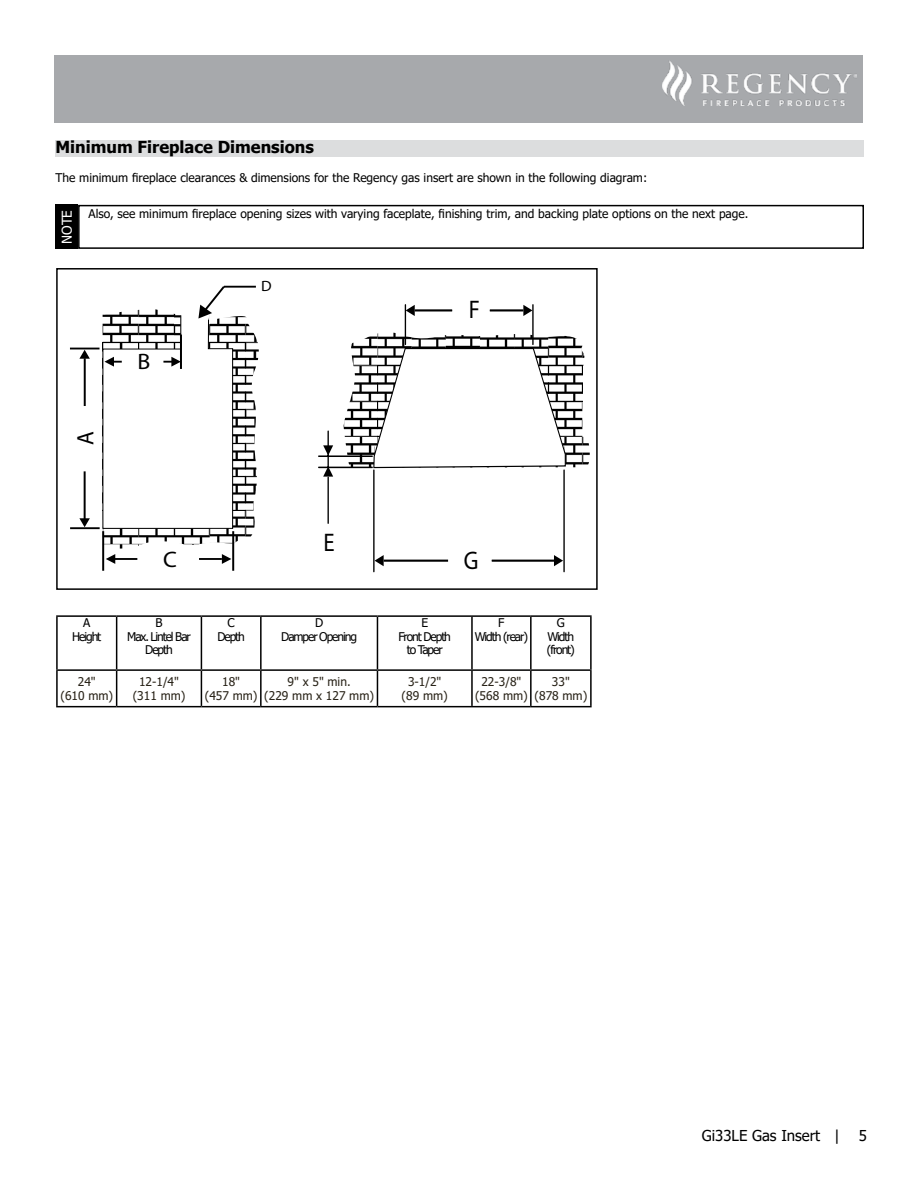
<style>
.page{position:relative;width:918px;height:1188px;background:#fff}
.page>*{position:absolute;margin:0;border:0;box-sizing:border-box;transform-origin:0 0}
.t1{font:25.5px "Myriad Pro";color:#000;scale:.89 1}
.t2{font:23.85px "Myriad Pro";color:#000;scale:.94 1}
.t3{font:22.5px "Myriad Pro";color:#000;scale:1.06 1}
.t4{font:700 16.5px "Tahoma";color:#000}
.t5{font:15px "Tahoma";color:#000}
.t6{font:15px "Myriad Pro";color:#000;scale:1.06 1}
.t7{font:13.5px "Tahoma";color:#fff}
.t8{font:12px/13.5px "Tahoma";color:#000;text-align:center}
.t9{font:12px/13.5px "Tahoma";color:#282217;text-align:center}
.t10{font:12px/13.5px "Tahoma";letter-spacing:-.09em;color:#000;text-align:center}
</style>
<div class="page">
<div style="left:55px;top:55px;width:808px;height:67px;background:#a7a9ac"></div>
<img style="left:662px;top:61px;width:194px;height:45px">
<div style="left:56px;top:140px;width:808px;height:16px;background:#dcddde"></div>
<img style="left:103px;top:529px;width:35px;height:22px">
<img style="left:138px;top:529px;width:36px;height:15px">
<img style="left:174px;top:529px;width:36px;height:15px">
<svg style="left:184px;top:544px;width:14px;height:1px"></svg>
<img style="left:210px;top:316px;width:35px;height:228px">
<img style="left:245px;top:317px;width:13px;height:25px">
<img style="left:245px;top:342px;width:14px;height:34px">
<img style="left:245px;top:376px;width:12px;height:161px">
<hr style="left:199px;top:558px;width:23px;height:2px;background:#000">
<hr style="left:102px;top:531px;width:2px;height:40px;background:#000">
<hr style="left:70px;top:527px;width:30px;height:2px;background:#000">
<hr style="left:70px;top:348px;width:30px;height:1px;background:#000">
<hr style="left:232px;top:531px;width:2px;height:40px;background:#000">
<hr style="left:114px;top:558px;width:23px;height:2px;background:#000">
<svg style="left:106px;top:554px;width:9px;height:10px"></svg>
<svg style="left:222px;top:554px;width:9px;height:10px"></svg>
<hr style="left:84px;top:471px;width:2px;height:48px;background:#000">
<svg style="left:79px;top:518px;width:11px;height:9px"></svg>
<svg style="left:79px;top:350px;width:11px;height:9px"></svg>
<hr style="left:84px;top:358px;width:2px;height:48px;background:#000">
<svg style="left:102px;top:285px;width:132px;height:244px"></svg>
<hr style="left:224px;top:286px;width:32px;height:2px;background:#000">
<div style="left:56px;top:205px;width:22px;height:44px;background:#000"></div>
<div style="left:78px;top:205px;width:786px;height:44px;border:2px solid #000"></div>
<img style="left:350px;top:333px;width:28px;height:68px">
<img style="left:344px;top:401px;width:29px;height:67px">
<img style="left:378px;top:332px;width:34px;height:15px">
<img style="left:412px;top:334px;width:136px;height:13px">
<img style="left:548px;top:336px;width:34px;height:131px">
<img style="left:582px;top:345px;width:3px;height:21px">
<img style="left:582px;top:437px;width:8px;height:28px">
<svg style="left:375px;top:555px;width:9px;height:11px"></svg>
<hr style="left:384px;top:560px;width:64px;height:2px;background:#000">
<hr style="left:327px;top:477px;width:2px;height:46px;background:#000">
<hr style="left:319px;top:467px;width:53px;height:1px;background:#000">
<hr style="left:319px;top:456px;width:53px;height:1px;background:#000">
<hr style="left:563px;top:470px;width:2px;height:102px;background:#000">
<hr style="left:373px;top:470px;width:2px;height:102px;background:#000">
<svg style="left:373px;top:347px;width:193px;height:122px"></svg>
<svg style="left:554px;top:555px;width:9px;height:11px"></svg>
<hr style="left:492px;top:560px;width:62px;height:2px;background:#000">
<svg style="left:323px;top:431px;width:10px;height:46px"></svg>
<svg style="left:523px;top:305px;width:9px;height:11px"></svg>
<hr style="left:490px;top:309px;width:33px;height:2px;background:#000">
<hr style="left:405px;top:305px;width:1px;height:39px;background:#000">
<hr style="left:532px;top:305px;width:2px;height:39px;background:#000">
<svg style="left:406px;top:305px;width:9px;height:11px"></svg>
<hr style="left:415px;top:309px;width:37px;height:2px;background:#000">
<div style="left:56px;top:268px;width:542px;height:322px;border:2px solid #000"></div>
<hr style="left:56px;top:615px;width:61px;height:2px;background:#000">
<hr style="left:56px;top:617px;width:2px;height:52px;background:#000">
<hr style="left:117px;top:615px;width:84px;height:2px;background:#000">
<hr style="left:116px;top:617px;width:1px;height:52px;background:#000">
<hr style="left:201px;top:615px;width:60px;height:2px;background:#000">
<hr style="left:201px;top:617px;width:1px;height:52px;background:#000">
<hr style="left:261px;top:615px;width:116px;height:2px;background:#000">
<hr style="left:260px;top:617px;width:2px;height:52px;background:#000">
<hr style="left:377px;top:615px;width:95px;height:2px;background:#000">
<hr style="left:377px;top:617px;width:1px;height:52px;background:#000">
<hr style="left:472px;top:615px;width:59px;height:2px;background:#000">
<hr style="left:471px;top:617px;width:2px;height:52px;background:#000">
<hr style="left:531px;top:615px;width:61px;height:2px;background:#000">
<hr style="left:530px;top:617px;width:2px;height:52px;background:#000">
<hr style="left:590px;top:617px;width:2px;height:52px;background:#000">
<hr style="left:56px;top:669px;width:61px;height:2px;background:#000">
<hr style="left:56px;top:671px;width:2px;height:35px;background:#000">
<hr style="left:117px;top:669px;width:84px;height:2px;background:#000">
<hr style="left:116px;top:671px;width:1px;height:35px;background:#000">
<hr style="left:201px;top:669px;width:60px;height:2px;background:#000">
<hr style="left:201px;top:671px;width:1px;height:35px;background:#000">
<hr style="left:261px;top:669px;width:116px;height:2px;background:#000">
<hr style="left:260px;top:671px;width:2px;height:35px;background:#000">
<hr style="left:377px;top:669px;width:95px;height:2px;background:#000">
<hr style="left:377px;top:671px;width:1px;height:35px;background:#000">
<hr style="left:472px;top:669px;width:59px;height:2px;background:#000">
<hr style="left:471px;top:671px;width:2px;height:35px;background:#000">
<hr style="left:531px;top:669px;width:61px;height:2px;background:#000">
<hr style="left:530px;top:671px;width:2px;height:35px;background:#000">
<hr style="left:590px;top:671px;width:2px;height:35px;background:#000">
<hr style="left:56px;top:706px;width:61px;height:1px;background:#000">
<hr style="left:117px;top:706px;width:84px;height:1px;background:#000">
<hr style="left:201px;top:706px;width:60px;height:1px;background:#000">
<hr style="left:261px;top:706px;width:116px;height:1px;background:#000">
<hr style="left:377px;top:706px;width:95px;height:1px;background:#000">
<hr style="left:472px;top:706px;width:59px;height:1px;background:#000">
<hr style="left:531px;top:706px;width:61px;height:1px;background:#000">
<h3 class="t4" style="left:56px;top:135px;width:260px">Minimum Fireplace Dimensions</h3>
<p class="t8" style="left:56px;top:171px;width:593px">The minimum fireplace clearances &amp; dimensions for the Regency gas insert are shown in the following diagram:</p>
<p class="t7" style="left:58px;top:244px;width:35px;rotate:-90deg">NOTE</p>
<p class="t8" style="left:88px;top:207px;width:662px">Also, see minimum fireplace opening sizes with varying faceplate, finishing trim, and backing plate options on the next page.</p>
<h2 class="t2" style="left:71px;top:445px;width:16px;rotate:-90deg">A</h2>
<h3 class="t3" style="left:137px;top:347px;width:14px">B</h3>
<h3 class="t3" style="left:163px;top:545px;width:15px">C</h3>
<p class="t6" style="left:261px;top:277px;width:11px">D</p>
<h1 class="t1" style="left:323px;top:527px;width:14px">E</h1>
<h1 class="t1" style="left:469px;top:294px;width:14px">F</h1>
<h1 class="t1" style="left:464px;top:544px;width:18px">G</h1>
<p class="t8" style="left:72px;top:617px;width:31px">A<br>Height</p>
<p class="t10" style="left:127px;top:617px;width:65px">B<br>Max. Lintel Bar<br>Depth</p>
<p class="t8" style="left:217px;top:617px;width:29px">C<br>Depth</p>
<p class="t10" style="left:281px;top:617px;width:77px">D<br>Damper Opening</p>
<p class="t10" style="left:398px;top:617px;width:54px">E<br>Front Depth to Taper</p>
<p class="t10" style="left:475px;top:617px;width:55px">F<br>Width (rear)</p>
<p class="t10" style="left:547px;top:617px;width:29px">G<br>Width (front)</p>
<p class="t9" style="left:60px;top:676px;width:54px">24"<br>(610 mm)</p>
<p class="t9" style="left:133px;top:676px;width:54px">12-1/4" (311 mm)</p>
<p class="t9" style="left:205px;top:676px;width:54px">18"<br>(457 mm)</p>
<p class="t9" style="left:264px;top:676px;width:111px">9" x 5" min.<br>(229 mm x 127 mm)</p>
<p class="t9" style="left:402px;top:676px;width:48px">3-1/2" (89 mm)</p>
<p class="t9" style="left:475px;top:676px;width:54px">22-3/8" (568 mm)</p>
<p class="t9" style="left:535px;top:676px;width:54px">33"<br>(878 mm)</p>
<p class="t5" style="left:702px;top:1125px;width:140px">Gi33LE Gas Insert |</p>
<p class="t5" style="left:859px;top:1125px;width:10px">5</p>
</div>
